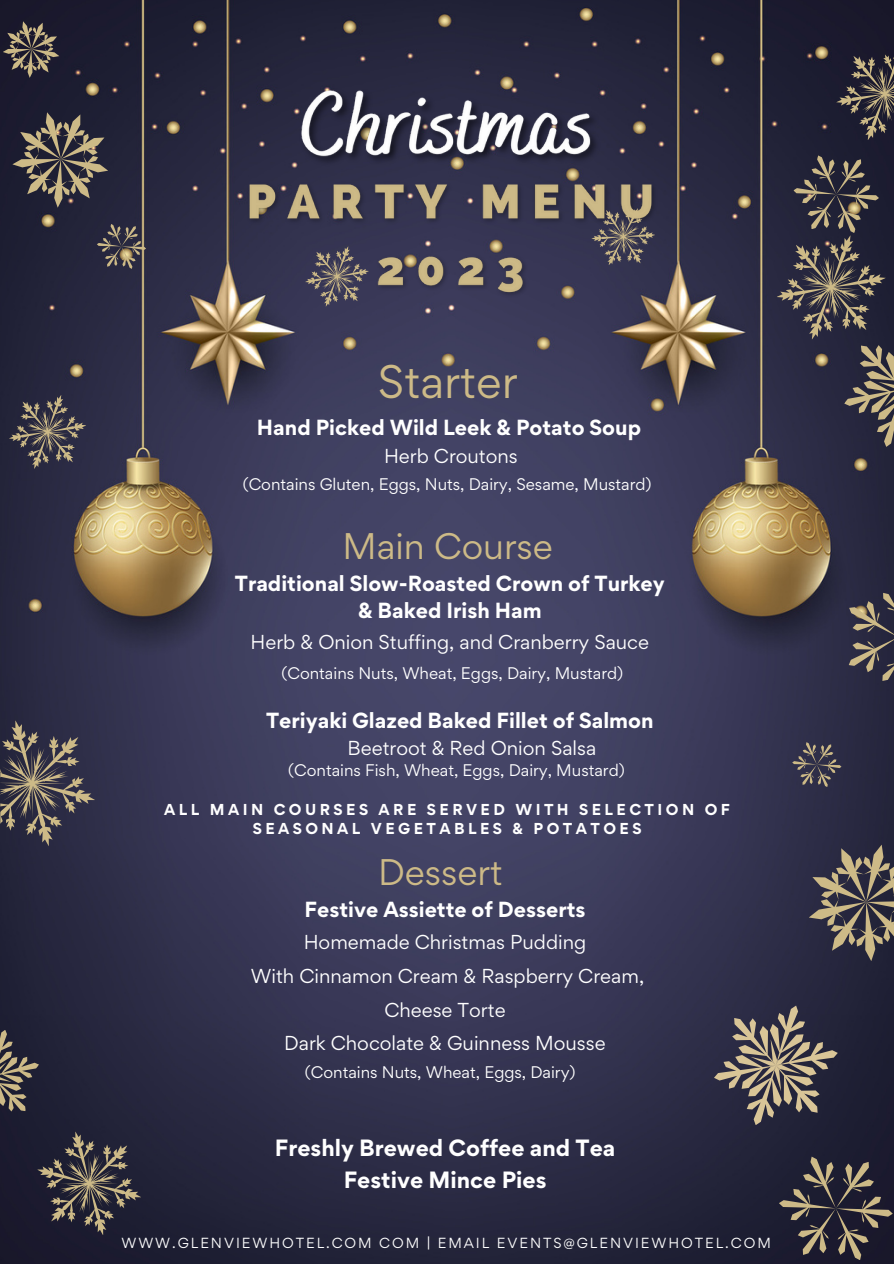
<style>
.page{position:relative;width:894px;height:1264px;background:#fff}
.page>*{position:absolute;margin:0;border:0;box-sizing:border-box;transform-origin:0 0}
.t1{font:42px "Gordita";color:#cdba87}
.t2{font:33px "Gordita";color:#cdba87}
.t3{font:700 21px "Gordita";color:#fff}
.t4{font:700 19.5px "Gordita";color:#fff}
.t5{font:18px "Gordita";color:#fff}
.t6{font:15px "Gordita";color:#fff}
.t7{font:700 14.1px/19.2px "Gordita";letter-spacing:.245em;color:#fff;text-align:center}
.t8{font:13.05px "Gordita";letter-spacing:.145em;color:#fff}
</style>
<div class="page">
<img style="left:0;top:0;width:893px;height:1263px">
<img style="left:295px;top:68px;width:313px;height:101px">
<img style="left:241px;top:169px;width:432px;height:136px">
<svg style="left:3px;top:21px;width:56px;height:57px;background:#4c4646"></svg>
<svg style="left:0;top:720px;width:95px;height:126px;background:#4e4a51"></svg>
<svg style="left:9px;top:395px;width:77px;height:74px;background:#49454e"></svg>
<svg style="left:12px;top:112px;width:96px;height:96px;background:#4f4a4b"></svg>
<svg style="left:37px;top:1131px;width:104px;height:104px;background:#413d43"></svg>
<svg style="left:0;top:1029px;width:39px;height:93px;background:#4a4648"></svg>
<svg style="left:97px;top:224px;width:49px;height:45px;background:#534e50"></svg>
<svg style="left:305px;top:246px;width:64px;height:61px;background:#55505f"></svg>
<svg style="left:591px;top:208px;width:64px;height:57px;background:#5e585d"></svg>
<svg style="left:713px;top:1005px;width:124px;height:120px;background:#585357"></svg>
<svg style="left:778px;top:1156px;width:114px;height:104px;background:#3d3940"></svg>
<svg style="left:792px;top:742px;width:49px;height:45px;background:#4c4853"></svg>
<svg style="left:808px;top:844px;width:85px;height:117px;background:#585353"></svg>
<svg style="left:835px;top:47px;width:58px;height:93px;background:#403b41"></svg>
<svg style="left:776px;top:155px;width:117px;height:292px;background:#3e3b46"></svg>
<svg style="left:848px;top:593px;width:45px;height:97px;background:#4c484f"></svg>
<p class="t1" style="left:378px;top:353px;width:141px">Starter</p>
<p class="t4" style="left:257px;top:414px;width:385px">Hand Picked Wild Leek &amp; Potato Soup</p>
<p class="t6" style="left:243px;top:474px;width:410px">(Contains Gluten, Eggs, Nuts, Dairy, Sesame, Mustard)</p>
<p class="t5" style="left:384px;top:444px;width:135px">Herb Croutons</p>
<p class="t2" style="left:342px;top:523px;width:212px">Main Course</p>
<p class="t4" style="left:235px;top:570px;width:431px">Traditional Slow-Roasted Crown of Turkey</p>
<p class="t4" style="left:358px;top:597px;width:185px">&amp; Baked Irish Ham</p>
<p class="t5" style="left:250px;top:629px;width:400px">Herb &amp; Onion Stuffing, and Cranberry Sauce</p>
<p class="t6" style="left:281px;top:662px;width:343px">(Contains Nuts, Wheat, Eggs, Dairy, Mustard)</p>
<p class="t4" style="left:266px;top:706px;width:389px">Teriyaki Glazed Baked Fillet of Salmon</p>
<p class="t5" style="left:347px;top:735px;width:250px">Beetroot &amp; Red Onion Salsa</p>
<p class="t6" style="left:288px;top:759px;width:338px">(Contains Fish, Wheat, Eggs, Dairy, Mustard)</p>
<p class="t7" style="left:164px;top:799px;width:567px">ALL MAIN COURSES ARE SERVED WITH SELECTION OF<br>SEASONAL VEGETABLES &amp; POTATOES</p>
<p class="t2" style="left:378px;top:850px;width:126px">Dessert</p>
<p class="t4" style="left:304px;top:896px;width:282px">Festive Assiette of Desserts</p>
<p class="t5" style="left:303px;top:929px;width:284px">Homemade Christmas Pudding</p>
<p class="t5" style="left:251px;top:963px;width:395px">With Cinnamon Cream &amp; Raspberry Cream,</p>
<p class="t5" style="left:384px;top:997px;width:123px">Cheese Torte</p>
<p class="t5" style="left:284px;top:1031px;width:323px">Dark Chocolate &amp; Guinness Mousse</p>
<p class="t6" style="left:305px;top:1061px;width:272px">(Contains Nuts, Wheat, Eggs, Dairy)</p>
<p class="t3" style="left:275px;top:1133px;width:342px">Freshly Brewed Coffee and Tea</p>
<p class="t3" style="left:343px;top:1165px;width:204px">Festive Mince Pies</p>
<p class="t8" style="left:121px;top:1233px;width:650px">WWW.GLENVIEWHOTEL.COM COM | EMAIL EVENTS@GLENVIEWHOTEL.COM</p>
</div>
